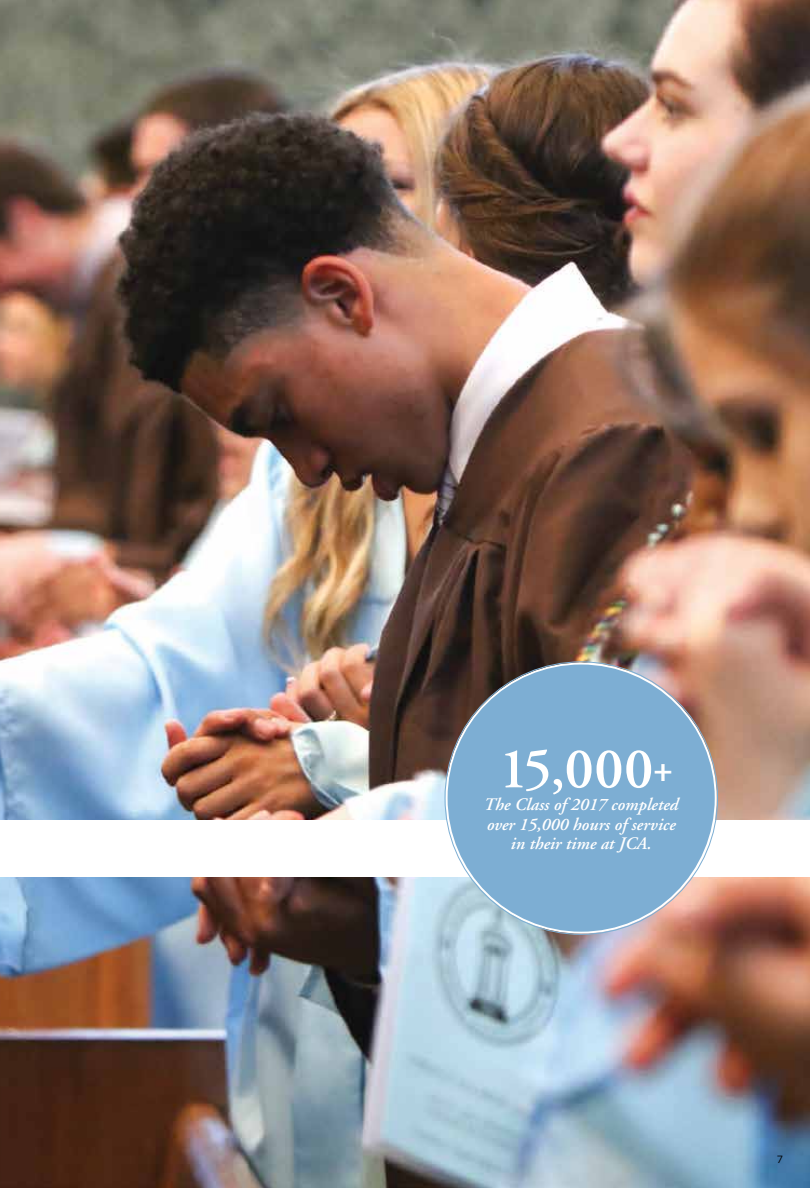
<style>
.page{position:relative;width:810px;height:1188px;background:#fff}
.page>*{position:absolute;margin:0;border:0;box-sizing:border-box;transform-origin:0 0}
.t1{font:600 57.75px "Adobe Garamond";color:#fff}
.t2{font:italic 600 17.55px/19.5px "Adobe Garamond";color:#fff;text-align:center}
.t3{font:10.5px "Gotham";color:#000}
.s1{font-size:42.9px}
</style>
<div class="page">
<img style="left:0;top:0;width:810px;height:1188px">
<div style="left:0;top:821px;width:810px;height:56px;background:#fff"></div>
<div style="left:447px;top:664px;width:269px;height:269px;background:#7daed3;border-radius:50%"></div>
<h1 class="t1" style="left:499px;top:737px;width:177px">15,000<span class="s1">+</span></h1>
<p class="t2" style="left:483px;top:795px;width:196px">The Class of 2017 completed over 15,000 hours of service in their time at JCA.</p>
<p class="t3" style="left:777px;top:1153px;width:8px">7</p>
</div>
